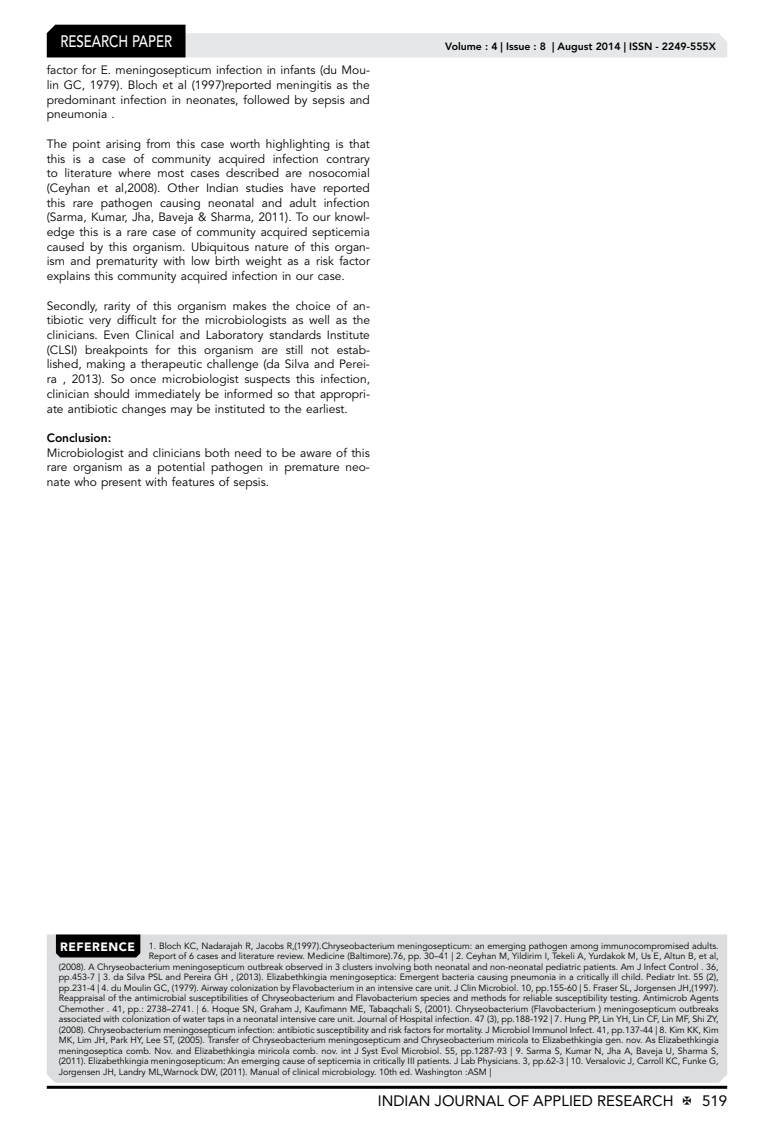
<style>
.page{position:relative;width:774px;height:1136px;background:#fff}
.page>*{position:absolute;margin:0;border:0;box-sizing:border-box;transform-origin:0 0}
.t1{font:500 16.5px "Avenir LT Std";color:#fff;scale:.8 1}
.t2{font:15px "Avenir LT Std";color:#000}
.t3{font:12px/14.7px "Avenir LT Std";color:#000;text-align:justify}
.t4{font:800 12px "Avenir LT Std";color:#000}
.t5{font:800 10.5px "Avenir LT Std";color:#000}
.t6{font:9px "Avenir LT Std";color:#000}
.s1{font-weight:900;font-size:12px;color:#fff}
</style>
<div class="page">
<hr style="left:47px;top:1085px;width:680px;height:3px;background:#000">
<svg style="left:47px;top:25px;width:680px;height:32px"></svg>
<div style="left:47px;top:934px;width:680px;height:148px;background:#dcddde"></div>
<div style="left:56px;top:934px;width:84px;height:23px;background:#000"></div>
<h1 class="t1" style="left:60px;top:32px;width:139px">RESEARCH PAPER</h1>
<h3 class="t3" style="left:47px;top:63px;width:325px">factor for E. meningosepticum infection in infants (du Mou&shy;lin GC, 1979). Bloch et al (1997)reported meningitis as the predominant infection in neonates, followed by sepsis and pneumonia .</h3>
<p class="t3" style="left:47px;top:137px;width:325px">The point arising from this case worth highlighting is that this is a case of community acquired infection contrary to literature where most cases described are nosocomial (Ceyhan et al,2008). Other Indian studies have reported this rare pathogen causing neonatal and adult infection (Sarma, Kumar, Jha, Baveja &amp; Sharma, 2011). To our knowl&shy;edge this is a rare case of community acquired septicemia caused by this organism. Ubiquitous nature of this organ&shy;ism and prematurity with low birth weight as a risk factor explains this community acquired infection in our case.</p>
<p class="t3" style="left:47px;top:298px;width:325px">Secondly, rarity of this organism makes the choice of an&shy;tibiotic very difficult for the microbiologists as well as the clinicians. Even Clinical and Laboratory standards Institute (CLSI) breakpoints for this organism are still not estab&shy;lished, making a therapeutic challenge (da Silva and Perei&shy;ra , 2013). So once microbiologist suspects this infection, clinician should immediately be informed so that appropri&shy;ate antibiotic changes may be instituted to the earliest.</p>
<h3 class="t4" style="left:47px;top:430px;width:66px">Conclusion:</h3>
<h3 class="t3" style="left:47px;top:445px;width:325px">Microbiologist and clinicians both need to be aware of this rare organism as a potential pathogen in premature neo&shy;nate who present with features of sepsis.</h3>
<p class="t5" style="left:445px;top:41px;width:272px">Volume : 4 | Issue : 8 | August 2014 | ISSN - 2249-555X</p>
<p class="t6" style="left:60px;top:940px;width:660px"><span class="s1">REFERENCE</span> 1. Bloch KC, Nadarajah R, Jacobs R,(1997).Chryseobacterium meningosepticum: an emerging pathogen among immunocompromised adults.</p>
<p class="t6" style="left:149px;top:950px;width:571px">Report of 6 cases and literature review. Medicine (Baltimore).76, pp. 30–41 | 2. Ceyhan M, Yildirim I, Tekeli A, Yurdakok M, Us E, Altun B, et al,</p>
<p class="t6" style="left:59px;top:961px;width:661px">(2008). A Chryseobacterium meningosepticum outbreak observed in 3 clusters involving both neonatal and non-neonatal pediatric patients. Am J Infect Control . 36,</p>
<p class="t6" style="left:59px;top:971px;width:661px">pp.453-7 | 3. da Silva PSL and Pereira GH , (2013). Elizabethkingia meningoseptica: Emergent bacteria causing pneumonia in a critically ill child. Pediatr Int. 55 (2),</p>
<p class="t6" style="left:59px;top:982px;width:661px">pp.231-4 | 4. du Moulin GC, (1979). Airway colonization by Flavobacterium in an intensive care unit. J Clin Microbiol. 10, pp.155-60 | 5. Fraser SL, Jorgensen JH,(1997).</p>
<p class="t6" style="left:59px;top:992px;width:661px">Reappraisal of the antimicrobial susceptibilities of Chryseobacterium and Flavobacterium species and methods for reliable susceptibility testing. Antimicrob Agents</p>
<p class="t6" style="left:59px;top:1003px;width:661px">Chemother . 41, pp.: 2738–2741. | 6. Hoque SN, Graham J, Kaufimann ME, Tabaqchali S, (2001). Chryseobacterium (Flavobacterium ) meningosepticum outbreaks</p>
<p class="t6" style="left:59px;top:1013px;width:661px">associated with colonization of water taps in a neonatal intensive care unit. Journal of Hospital infection. 47 (3), pp.188-192 | 7. Hung PP, Lin YH, Lin CF, Lin MF, Shi ZY,</p>
<p class="t6" style="left:59px;top:1024px;width:661px">(2008). Chryseobacterium meningosepticum infection: antibiotic susceptibility and risk factors for mortality. J Microbiol Immunol Infect. 41, pp.137-44 | 8. Kim KK, Kim</p>
<p class="t6" style="left:59px;top:1034px;width:661px">MK, Lim JH, Park HY, Lee ST, (2005). Transfer of Chryseobacterium meningosepticum and Chryseobacterium miricola to Elizabethkingia gen. nov. As Elizabethkingia</p>
<p class="t6" style="left:59px;top:1045px;width:661px">meningoseptica comb. Nov. and Elizabethkingia miricola comb. nov. int J Syst Evol Microbiol. 55, pp.1287-93 | 9. Sarma S, Kumar N, Jha A, Baveja U, Sharma S,</p>
<p class="t6" style="left:59px;top:1055px;width:661px">(2011). Elizabethkingia meningosepticum: An emerging cause of septicemia in critically III patients. J Lab Physicians. 3, pp.62-3 | 10. Versalovic J, Carroll KC, Funke G,</p>
<p class="t6" style="left:59px;top:1066px;width:434px">Jorgensen JH, Landry ML,Warnock DW, (2011). Manual of clinical microbiology. 10th ed. Washington :ASM |</p>
<h2 class="t2" style="left:378px;top:1091px;width:297px">INDIAN JOURNAL OF APPLIED RESEARCH</h2>
<h2 class="t2" style="left:702px;top:1091px;width:27px">519</h2>
</div>
